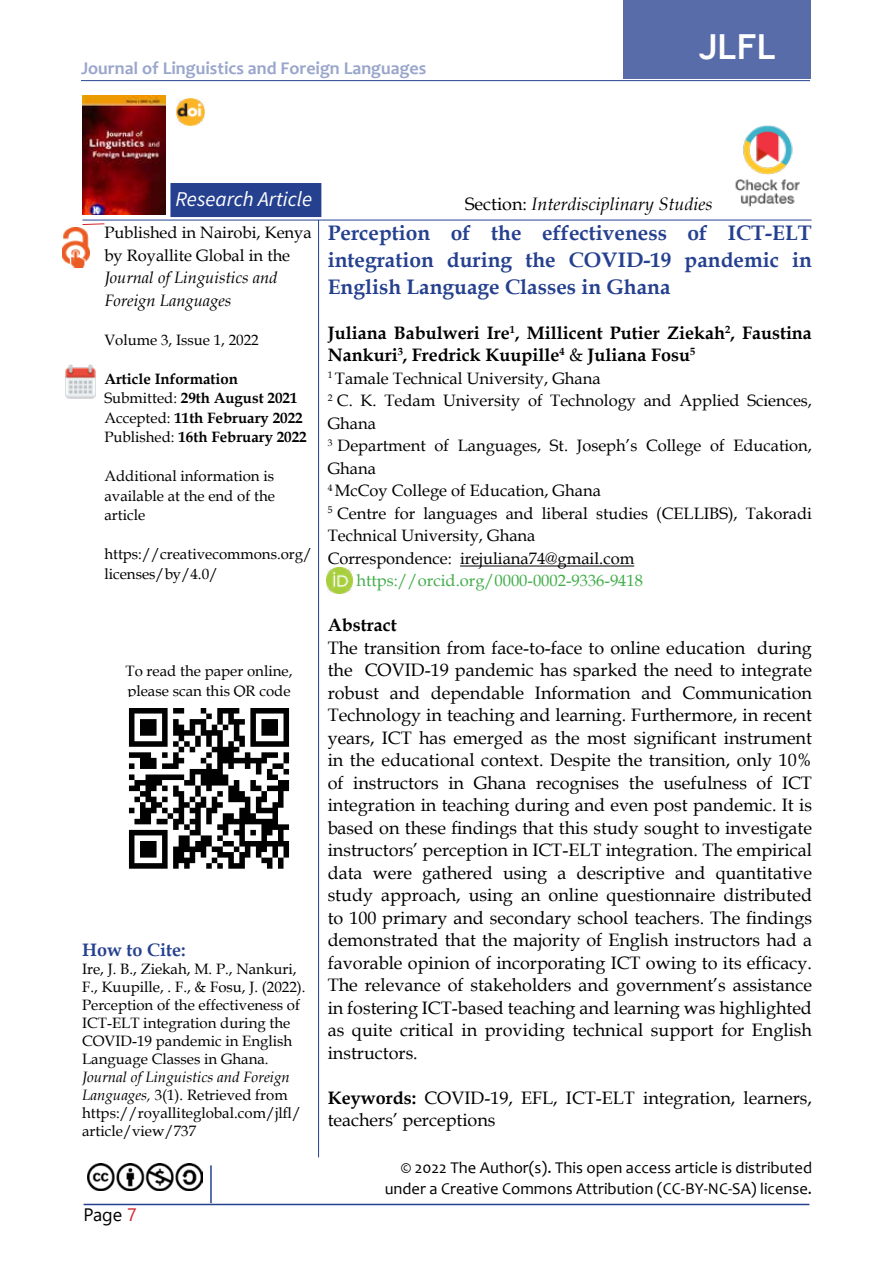
<style>
.page{position:relative;width:893px;height:1263px;background:#fff}
.page>*{position:absolute;margin:0;border:0;box-sizing:border-box;transform-origin:0 0}
.t1{font:700 34.5px "Trebuchet MS";color:#fff}
.t2{font:700 21px/27px "Book Antiqua";color:#25408f;text-align:justify}
.t3{font:italic 21px "Source Sans Variable";letter-spacing:.02em;color:#fff}
.t4{font:18px/22.5px "Book Antiqua";color:#000;text-align:justify}
.t5{font:700 18px/22.5px "Book Antiqua";color:#000}
.t6{font:700 18px "Candara";color:#25408f}
.t7{font:italic 18px "Book Antiqua";color:#000}
.t8{font:700 18px "Book Antiqua";color:#25408f}
.t9{font:18px "Segoe UI";color:#000}
.t10{font:16.5px/22.5px "Book Antiqua";color:#000}
.t11{font:16.5px/21px "Candara";color:#000;text-align:right}
.t12{font:italic 16.5px/22.5px "Book Antiqua";color:#000}
.t13{font:16.5px "Book Antiqua";color:#41ad49}
.t14{font:15px/18px "Book Antiqua";color:#000}
.t15{font:700 15px/19.5px "Book Antiqua";color:#000}
.s1{font-style:normal}
.s2{font-weight:400}
.s3{font-style:italic}
.s4{color:#d2232a}
.s5{font-weight:700}
</style>
<div class="page">
<hr style="left:84px;top:1204px;width:725px;height:1px;background:#25408f">
<hr style="left:81px;top:80px;width:729px;height:1px;background:#25408f">
<img style="left:65px;top:364px;width:31px;height:35px">
<img style="left:735px;top:125px;width:65px;height:82px">
<img style="left:62px;top:228px;width:27px;height:39px">
<img style="left:82px;top:95px;width:83px;height:119px">
<div style="left:623px;top:1px;width:187px;height:78px;background:#576ca8"></div>
<hr style="left:318px;top:220px;width:1px;height:937px;background:#25408f">
<hr style="left:460px;top:565px;width:174px;height:1px;background:#000">
<div style="left:170px;top:183px;width:151px;height:34px;background:#25408f"></div>
<img style="left:88px;top:1164px;width:114px;height:27px">
<hr style="left:210px;top:1165px;width:2px;height:38px;background:#25408f">
<img style="left:177px;top:98px;width:27px;height:28px">
<img style="left:128px;top:708px;width:162px;height:161px">
<hr style="left:82px;top:220px;width:730px;height:1px;background:#25408f">
<svg style="left:82px;top:223px;width:23px;height:2px"></svg>
<img style="left:326px;top:567px;width:26px;height:26px">
<p class="t6" style="left:81px;top:57px;width:347px">Journal of Linguistics and Foreign Languages</p>
<h1 class="t1" style="left:699px;top:26px;width:78px">JLFL</h1>
<p class="t3" style="left:175px;top:187px;width:138px">Research Article</p>
<p class="t7" style="left:465px;top:191px;width:249px"><span class="s1">Section:</span> Interdisciplinary Studies</p>
<p class="t10" style="left:104px;top:221px;width:209px">Published in Nairobi, Kenya by Royallite Global in the</p>
<p class="t12" style="left:104px;top:266px;width:175px">Journal of Linguistics and<br>Foreign Languages</p>
<p class="t14" style="left:104px;top:330px;width:156px">Volume 3, Issue 1, 2022</p>
<p class="t15" style="left:104px;top:369px;width:204px">Article Information<br><span class="s2">Submitted:</span> 29th August 2021<br><span class="s2">Accepted:</span> 11th February 2022<br><span class="s2">Published:</span> 16th February 2022</p>
<p class="t14" style="left:104px;top:466px;width:172px;line-height:19.5px;text-align:justify">Additional information is available at the end of the article</p>
<p class="t14" style="left:104px;top:544px;width:209px;line-height:19.5px">https://creativecommons.org/ licenses/by/4.0/</p>
<p class="t14" style="left:125px;top:661px;width:168px;line-height:19.5px">To read the paper online, please scan this QR code</p>
<p class="t8" style="left:82px;top:938px;width:105px">How to Cite:</p>
<p class="t14" style="left:82px;top:960px;width:225px">Ire, J. B., Ziekah, M. P., Nankuri,<br>F., Kuupille, . F., &amp; Fosu, J. (2022).<br>Perception of the effectiveness of<br>ICT-ELT integration during the<br>COVID-19 pandemic in English<br>Language Classes in Ghana.</p>
<p class="t14" style="left:82px;top:1068px;width:221px"><span class="s3">Journal of Linguistics and Foreign<br>Languages,</span> 3(1). Retrieved from https://royalliteglobal.com/jlfl/ article/view/737</p>
<p class="t9" style="left:84px;top:1198px;width:55px">Page <span class="s4">7</span></p>
<p class="t2" style="left:328px;top:219px;width:486px">Perception of the effectiveness of ICT-ELT integration during the COVID-19 pandemic in English Language Classes in Ghana</p>
<p class="t5" style="left:328px;top:321px;width:486px">Juliana Babulweri Ire<sup>1</sup>, Millicent Putier Ziekah<sup>2</sup>, Faustina<br>Nankuri<sup>3</sup>, Fredrick Kuupille<sup>4</sup> <span class="s2">&amp;</span> Juliana Fosu<sup>5</sup></p>
<p class="t10" style="left:328px;top:367px;width:486px"><sup>1</sup> Tamale Technical University, Ghana<br><sup>2</sup> C. K. Tedam University of Technology and Applied Sciences, Ghana<br><sup>3</sup> Department of Languages, St. Joseph’s College of Education, Ghana<br><sup>4</sup> McCoy College of Education, Ghana<br><sup>5</sup> Centre for languages and liberal studies (CELLIBS), Takoradi Technical University, Ghana<br>Correspondence: irejuliana74@gmail.com</p>
<p class="t13" style="left:357px;top:569px;width:288px">https://orcid.org/0000-0002-9336-9418</p>
<p class="t5" style="left:328px;top:614px;width:70px">Abstract</p>
<p class="t4" style="left:328px;top:636px;width:486px">The transition from face-to-face to online education during the COVID-19 pandemic has sparked the need to integrate robust and dependable Information and Communication Technology in teaching and learning. Furthermore, in recent years, ICT has emerged as the most significant instrument in the educational context. Despite the transition, only 10% of instructors in Ghana recognises the usefulness of ICT integration in teaching during and even post pandemic. It is based on these findings that this study sought to investigate instructors’ perception in ICT-ELT integration. The empirical data were gathered using a descriptive and quantitative study approach, using an online questionnaire distributed to 100 primary and secondary school teachers. The findings demonstrated that the majority of English instructors had a favorable opinion of incorporating ICT owing to its efficacy.<br>The relevance of stakeholders and government’s assistance in fostering ICT-based teaching and learning was highlighted as quite critical in providing technical support for English instructors.</p>
<p class="t4" style="left:328px;top:1086px;width:486px"><span class="s5">Keywords:</span> COVID-19, EFL, ICT-ELT integration, learners, teachers’ perceptions</p>
<p class="t11" style="left:385px;top:1157px;width:429px">© 2022 The Author(s). This open access article is distributed under a Creative Commons Attribution (CC-BY-NC-SA) license.</p>
</div>
